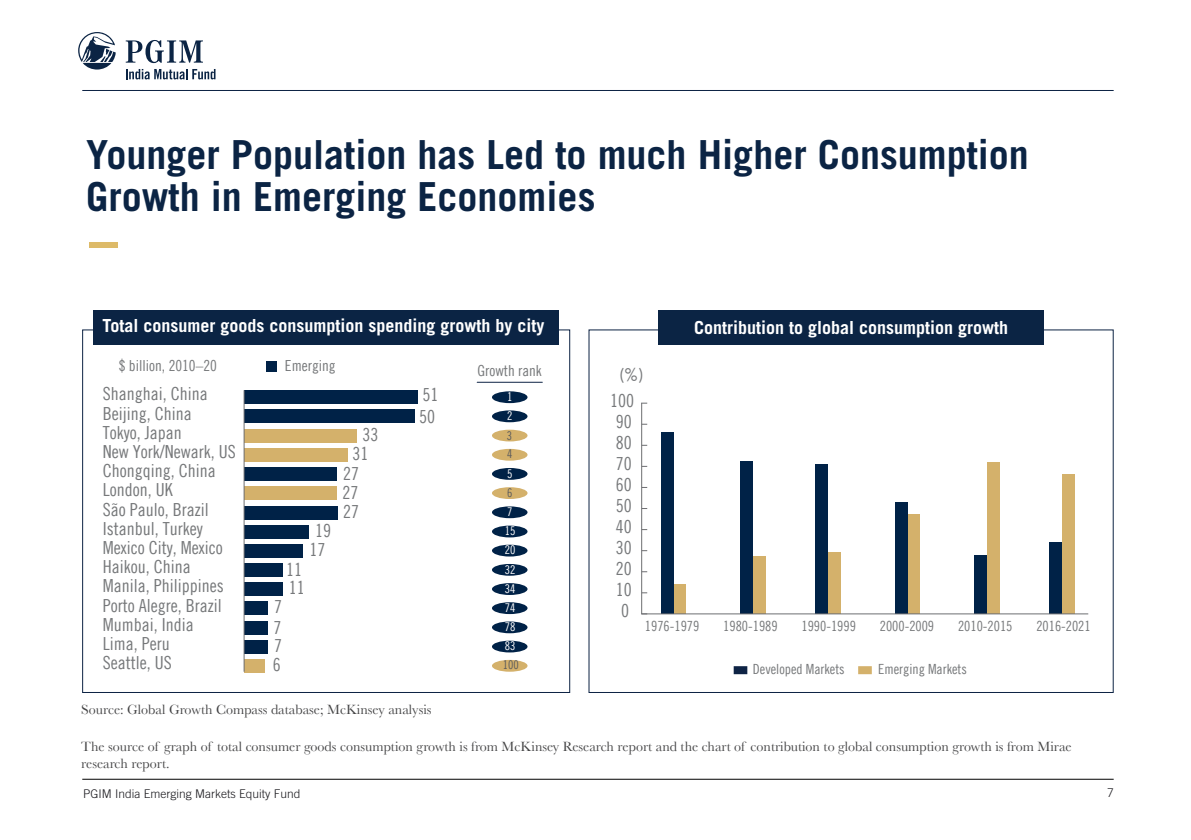
<style>
.page{position:relative;width:1191px;height:840px;background:#fff}
.page>*{position:absolute;margin:0;border:0;box-sizing:border-box;transform-origin:0 0}
.t1{font:700 40px/42px "Trade Gothic LT";color:#0b2444}
.t2{font:18px/20.2px "Trade Gothic LT Com Cn 18";color:#76787a;text-align:center}
.t3{font:700 18px "Trade Gothic LT";color:#fff}
.t4{font:15.2px "Trade Gothic LT Com Cn 18";color:#76787a}
.t5{font:14px/16.8px "Baskerville";color:#434344}
.t6{font:14px "Trade Gothic LT Com Cn 18";color:#76787a}
.t7{font:300 12px "Trade Gothic LT";color:#19181d}
.t8{font:12px/19.2px "Trade Gothic LT Com Cn 18";color:#fff}
.t9{font:12px/18.6px "Trade Gothic LT Com Cn 18";color:#5b5b5b}
</style>
<div class="page">
<hr style="left:82px;top:90px;width:1031px;height:1px;background:#0d2344">
<hr style="left:82px;top:778px;width:1031px;height:1px;background:#000">
<div style="left:89px;top:242px;width:29px;height:5px;background:#ddba68"></div>
<svg style="left:78px;top:32px;width:38px;height:37px"></svg>
<svg style="left:126px;top:40px;width:77px;height:23px"></svg>
<svg style="left:126px;top:69px;width:89px;height:10px"></svg>
<div style="left:658px;top:310px;width:386px;height:35px;background:#0b2444"></div>
<div style="left:93px;top:310px;width:466px;height:35px;background:#0b2444"></div>
<hr style="left:477px;top:381px;width:65px;height:1px;background:#0e2345">
<div style="left:266px;top:360px;width:11px;height:11px;background:#002247"></div>
<div style="left:492px;top:391px;width:35px;height:12px;background:#002247;border-radius:50%"></div>
<div style="left:492px;top:410px;width:35px;height:12px;background:#002247;border-radius:50%"></div>
<div style="left:492px;top:429px;width:35px;height:12px;background:#d4b16b;border-radius:50%"></div>
<div style="left:492px;top:448px;width:35px;height:12px;background:#d4b16b;border-radius:50%"></div>
<div style="left:492px;top:467px;width:35px;height:12px;background:#002247;border-radius:50%"></div>
<div style="left:492px;top:487px;width:35px;height:11px;background:#d4b16b;border-radius:50%"></div>
<div style="left:492px;top:506px;width:35px;height:12px;background:#002247;border-radius:50%"></div>
<div style="left:492px;top:525px;width:35px;height:12px;background:#002247;border-radius:50%"></div>
<div style="left:492px;top:563px;width:35px;height:12px;background:#002247;border-radius:50%"></div>
<div style="left:492px;top:583px;width:35px;height:11px;background:#002247;border-radius:50%"></div>
<div style="left:492px;top:602px;width:35px;height:11px;background:#002247;border-radius:50%"></div>
<div style="left:492px;top:621px;width:35px;height:12px;background:#002247;border-radius:50%"></div>
<div style="left:492px;top:640px;width:35px;height:12px;background:#002247;border-radius:50%"></div>
<div style="left:492px;top:659px;width:35px;height:12px;background:#d4b16b;border-radius:50%"></div>
<div style="left:492px;top:544px;width:35px;height:12px;background:#002247;border-radius:50%"></div>
<div style="left:244px;top:390px;width:173px;height:14px;background:#002247"></div>
<div style="left:244px;top:409px;width:170px;height:14px;background:#002247"></div>
<div style="left:244px;top:428px;width:113px;height:14px;background:#d4b16b"></div>
<div style="left:244px;top:448px;width:103px;height:13px;background:#d4b16b"></div>
<div style="left:244px;top:467px;width:92px;height:13px;background:#002247"></div>
<div style="left:244px;top:486px;width:92px;height:14px;background:#d4b16b"></div>
<div style="left:244px;top:505px;width:94px;height:14px;background:#002247"></div>
<div style="left:244px;top:525px;width:64px;height:13px;background:#002247"></div>
<div style="left:244px;top:543px;width:58px;height:14px;background:#002247"></div>
<div style="left:244px;top:563px;width:39px;height:13px;background:#002247"></div>
<div style="left:244px;top:582px;width:39px;height:13px;background:#002247"></div>
<div style="left:244px;top:601px;width:23px;height:14px;background:#002247"></div>
<div style="left:244px;top:620px;width:23px;height:14px;background:#002247"></div>
<div style="left:244px;top:640px;width:23px;height:13px;background:#002247"></div>
<div style="left:244px;top:658px;width:20px;height:14px;background:#d4b16b"></div>
<hr style="left:244px;top:390px;width:1px;height:281px;background:#6d6e71">
<div style="left:673px;top:584px;width:12px;height:29px;background:#d4b16b"></div>
<div style="left:661px;top:432px;width:12px;height:181px;background:#002247"></div>
<div style="left:753px;top:555px;width:12px;height:58px;background:#d4b16b"></div>
<div style="left:740px;top:461px;width:13px;height:152px;background:#002247"></div>
<div style="left:827px;top:552px;width:13px;height:61px;background:#d4b16b"></div>
<div style="left:815px;top:464px;width:12px;height:149px;background:#002247"></div>
<div style="left:907px;top:514px;width:13px;height:99px;background:#d4b16b"></div>
<div style="left:895px;top:502px;width:12px;height:111px;background:#002247"></div>
<div style="left:986px;top:462px;width:13px;height:151px;background:#d4b16b"></div>
<div style="left:974px;top:554px;width:12px;height:59px;background:#002247"></div>
<div style="left:1062px;top:474px;width:12px;height:139px;background:#d4b16b"></div>
<div style="left:1049px;top:542px;width:13px;height:71px;background:#002247"></div>
<svg style="left:858px;top:666px;width:13px;height:7px"></svg>
<svg style="left:733px;top:666px;width:14px;height:7px"></svg>
<hr style="left:641px;top:403px;width:1px;height:210px;background:#6d6e71">
<hr style="left:641px;top:613px;width:447px;height:1px;background:#6d6e71">
<h1 class="t1" style="left:86px;top:133px;width:944px">Younger Population has Led to much Higher Consumption<br>Growth in Emerging Economies</h1>
<p class="t3" style="left:102px;top:314px;width:444px">Total consumer goods consumption spending growth by city</p>
<p class="t4" style="left:119px;top:357px;width:100px">$ billion, 2010–20</p>
<p class="t4" style="left:477px;top:361px;width:66px">Growth rank</p>
<p class="t4" style="left:285px;top:356px;width:52px">Emerging</p>
<p class="t2" style="left:103px;top:383px;width:106px">Shanghai, China</p>
<p class="t2" style="left:422px;top:384px;width:17px">51</p>
<p class="t2" style="left:103px;top:402px;width:90px">Beijing, China</p>
<p class="t2" style="left:419px;top:406px;width:17px">50</p>
<p class="t2" style="left:103px;top:421px;width:80px">Tokyo, Japan</p>
<p class="t2" style="left:362px;top:424px;width:17px">33</p>
<p class="t2" style="left:103px;top:441px;width:135px">New York/Newark, US</p>
<p class="t2" style="left:103px;top:460px;width:114px">Chongqing, China</p>
<p class="t2" style="left:343px;top:443px;width:27px">31<br>27</p>
<p class="t2" style="left:103px;top:479px;width:71px">London, UK</p>
<p class="t2" style="left:342px;top:482px;width:17px">27</p>
<p class="t2" style="left:103px;top:498px;width:107px">São Paulo, Brazil</p>
<p class="t2" style="left:343px;top:500px;width:17px">27</p>
<p class="t2" style="left:103px;top:518px;width:101px">Istanbul, Turkey</p>
<p class="t2" style="left:315px;top:520px;width:17px">19</p>
<p class="t2" style="left:103px;top:537px;width:121px">Mexico City, Mexico</p>
<p class="t2" style="left:309px;top:538px;width:17px">17</p>
<p class="t2" style="left:103px;top:556px;width:89px">Haikou, China</p>
<p class="t2" style="left:286px;top:558px;width:17px">11</p>
<p class="t2" style="left:103px;top:575px;width:122px">Manila, Philippines</p>
<p class="t2" style="left:289px;top:577px;width:17px">11</p>
<p class="t2" style="left:103px;top:594px;width:120px">Porto Alegre, Brazil</p>
<p class="t2" style="left:274px;top:596px;width:9px">7</p>
<p class="t2" style="left:103px;top:614px;width:92px">Mumbai, India</p>
<p class="t2" style="left:103px;top:633px;width:68px">Lima, Peru</p>
<p class="t2" style="left:103px;top:652px;width:70px">Seattle, US</p>
<p class="t2" style="left:274px;top:618px;width:10px;line-height:17.4px;text-align:left">7<br>7</p>
<p class="t2" style="left:273px;top:654px;width:9px">6</p>
<p class="t5" style="left:81px;top:700px;width:352px">Source: Global Growth Compass database; McKinsey analysis</p>
<p class="t8" style="left:507px;top:386px;width:7px">1<br>2</p>
<p class="t9" style="left:507px;top:426px;width:7px">3<br>4</p>
<p class="t8" style="left:507px;top:463px;width:7px">5</p>
<p class="t9" style="left:507px;top:482px;width:7px">6</p>
<p class="t8" style="left:505px;top:501px;width:12px">7<br>15</p>
<p class="t8" style="left:505px;top:559px;width:12px;text-align:justify">32<br>34<br>74<br>78<br>83</p>
<p class="t9" style="left:503px;top:655px;width:17px">100</p>
<p class="t8" style="left:505px;top:540px;width:12px">20</p>
<p class="t2" style="left:619px;top:363px;width:26px">(%)</p>
<p class="t2" style="left:610px;top:389px;width:25px">100</p>
<p class="t2" style="left:616px;top:410px;width:17px">90</p>
<p class="t2" style="left:616px;top:432px;width:17px">80</p>
<p class="t2" style="left:616px;top:453px;width:17px">70</p>
<p class="t2" style="left:616px;top:474px;width:17px">60</p>
<p class="t2" style="left:616px;top:495px;width:17px">50</p>
<p class="t2" style="left:616px;top:516px;width:17px">40</p>
<p class="t2" style="left:616px;top:537px;width:17px">30</p>
<p class="t2" style="left:616px;top:558px;width:17px">20</p>
<p class="t2" style="left:616px;top:579px;width:17px">10</p>
<p class="t2" style="left:621px;top:600px;width:9px">0</p>
<p class="t3" style="left:694px;top:316px;width:316px">Contribution to global consumption growth</p>
<p class="t6" style="left:645px;top:617px;width:56px">1976-1979</p>
<p class="t6" style="left:723px;top:617px;width:56px">1980-1989</p>
<p class="t6" style="left:801px;top:617px;width:56px">1990-1999</p>
<p class="t6" style="left:879px;top:617px;width:56px">2000-2009</p>
<p class="t6" style="left:958px;top:617px;width:56px">2010-2015</p>
<p class="t6" style="left:1036px;top:617px;width:56px">2016-2021</p>
<p class="t6" style="left:753px;top:660px;width:93px">Developed Markets</p>
<p class="t6" style="left:878px;top:660px;width:90px">Emerging Markets</p>
<p class="t5" style="left:81px;top:737px;width:992px">The source of graph of total consumer goods consumption growth is from McKinsey Research report and the chart of contribution to global consumption growth is from Mirae research report.</p>
<p class="t7" style="left:83px;top:786px;width:219px">PGIM India Emerging Markets Equity Fund</p>
<p class="t7" style="left:1107px;top:784px;width:8px">7</p>
</div>
